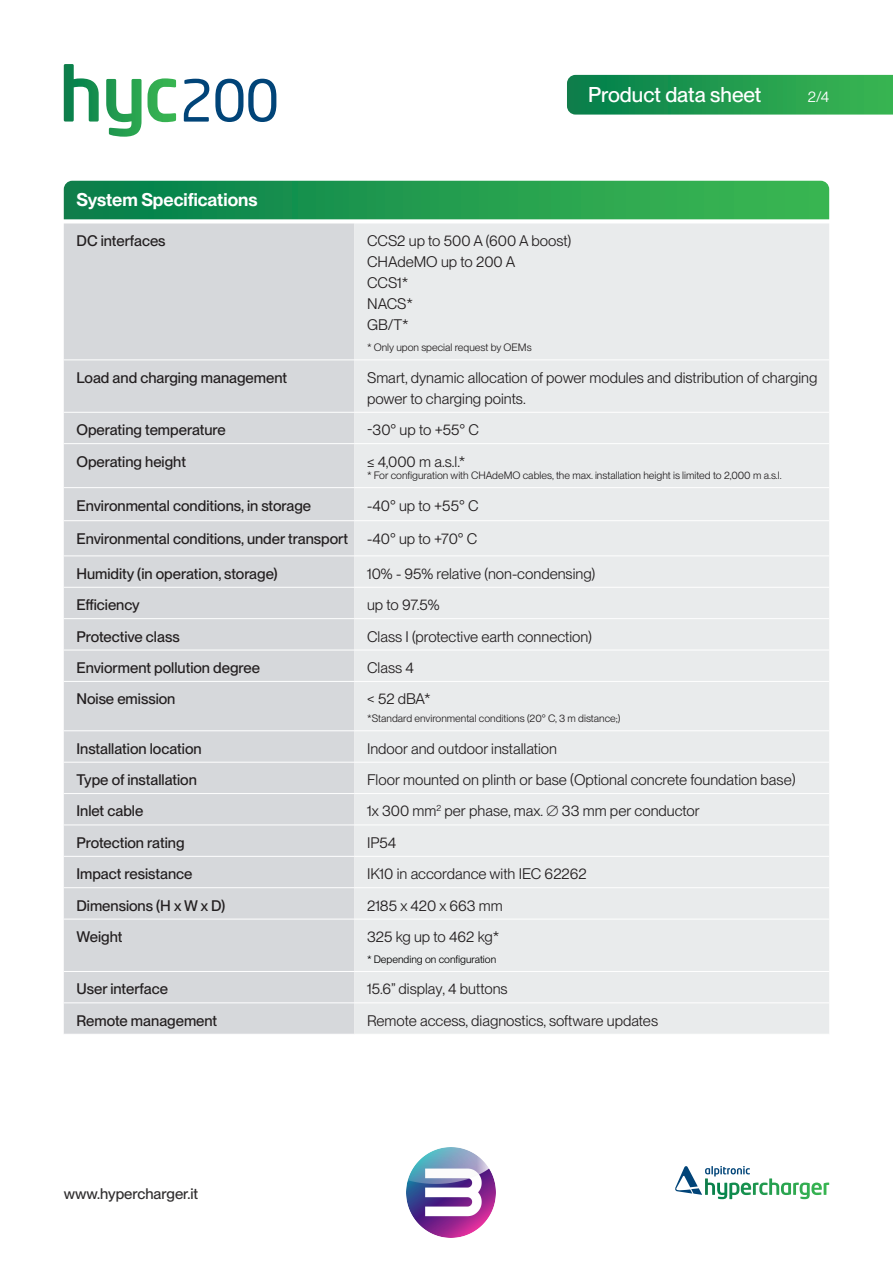
<style>
.page{position:relative;width:893px;height:1263px;background:#fff}
.page>*{position:absolute;margin:0;border:0;box-sizing:border-box;transform-origin:0 0}
.t1{font:500 21px "PP Neue Montreal";color:#fff}
.Tabelle_Header{font:600 18px "PP Neue Montreal";color:#fff}
.Tabelle_Kategorien{font:500 15px "PP Neue Montreal";color:#231f20}
.Tabelle_Beschreibung{font:15px/21px "PP Neue Montreal";color:#231f20}
.table_text{font:15px "PP Neue Montreal";color:#231f20}
.t2{font:500 15px "PP Neue Montreal";color:#312f30}
.table_text-2{font:500 15px "PP Neue Montreal";color:#231f20}
.No_Spacing{font:15px "PP Neue Montreal";color:#231f20}
.t3{font:15px "PP Neue Montreal";color:#fff}
.table_text-3{font:10.5px "PP Neue Montreal";color:#231f20}
.No_Spacing-2{font:10.5px "PP Neue Montreal";color:#231f20}
.Tabelle_Beschreibung-2{font:10.5px "PP Neue Montreal";color:#231f20}
.Tabelle_Beschreibung-3{font:10.5px "PP Neue Montreal";color:#000}
</style>
<div class="page">
<svg style="left:675px;top:1166px;width:154px;height:33px"></svg>
<svg style="left:567px;top:75px;width:326px;height:40px;background:#239b50"></svg>
<svg style="left:64px;top:64px;width:35px;height:58px"></svg>
<svg style="left:106px;top:79px;width:36px;height:58px"></svg>
<svg style="left:148px;top:78px;width:28px;height:44px"></svg>
<svg style="left:184px;top:79px;width:25px;height:43px"></svg>
<svg style="left:215px;top:79px;width:61px;height:43px"></svg>
<div style="left:64px;top:223px;width:290px;height:811px;background:#d6d8db"></div>
<div style="left:354px;top:223px;width:475px;height:811px;background:#e9ebec"></div>
<hr style="left:64px;top:359px;width:290px;height:1px;background:#fff">
<hr style="left:354px;top:359px;width:475px;height:1px;background:#fff">
<hr style="left:64px;top:412px;width:290px;height:1px;background:#fff">
<hr style="left:354px;top:412px;width:475px;height:1px;background:#fff">
<hr style="left:64px;top:443px;width:290px;height:1px;background:#fff">
<hr style="left:354px;top:443px;width:475px;height:1px;background:#fff">
<hr style="left:64px;top:487px;width:290px;height:1px;background:#fff">
<hr style="left:354px;top:487px;width:475px;height:1px;background:#fff">
<hr style="left:64px;top:520px;width:290px;height:1px;background:#fff">
<hr style="left:354px;top:520px;width:475px;height:1px;background:#fff">
<hr style="left:64px;top:555px;width:290px;height:1px;background:#fff">
<hr style="left:354px;top:555px;width:475px;height:1px;background:#fff">
<hr style="left:64px;top:587px;width:290px;height:1px;background:#fff">
<hr style="left:354px;top:587px;width:475px;height:1px;background:#fff">
<hr style="left:64px;top:971px;width:290px;height:1px;background:#fff">
<hr style="left:354px;top:971px;width:475px;height:1px;background:#fff">
<hr style="left:64px;top:1002px;width:290px;height:1px;background:#fff">
<hr style="left:354px;top:1002px;width:475px;height:1px;background:#fff">
<hr style="left:64px;top:618px;width:290px;height:1px;background:#fff">
<hr style="left:354px;top:618px;width:475px;height:1px;background:#fff">
<hr style="left:64px;top:650px;width:290px;height:1px;background:#fff">
<hr style="left:354px;top:650px;width:475px;height:1px;background:#fff">
<hr style="left:64px;top:681px;width:290px;height:1px;background:#fff">
<hr style="left:354px;top:681px;width:475px;height:1px;background:#fff">
<hr style="left:64px;top:730px;width:290px;height:1px;background:#fff">
<hr style="left:354px;top:730px;width:475px;height:1px;background:#fff">
<hr style="left:64px;top:762px;width:290px;height:1px;background:#fff">
<hr style="left:354px;top:762px;width:475px;height:1px;background:#fff">
<hr style="left:64px;top:793px;width:290px;height:1px;background:#fff">
<hr style="left:354px;top:793px;width:475px;height:1px;background:#fff">
<hr style="left:64px;top:824px;width:290px;height:1px;background:#fff">
<hr style="left:354px;top:824px;width:475px;height:1px;background:#fff">
<hr style="left:64px;top:856px;width:290px;height:1px;background:#fff">
<hr style="left:354px;top:856px;width:475px;height:1px;background:#fff">
<hr style="left:64px;top:887px;width:290px;height:1px;background:#fff">
<hr style="left:354px;top:887px;width:475px;height:1px;background:#fff">
<hr style="left:64px;top:919px;width:290px;height:1px;background:#fff">
<hr style="left:354px;top:919px;width:475px;height:1px;background:#fff">
<svg style="left:64px;top:181px;width:765px;height:38px;background:#219b4e"></svg>
<img style="left:406px;top:1148px;width:90px;height:89px">
<h1 class="t1" style="left:588px;top:82px;width:175px">Product data sheet</h1>
<p class="t3" style="left:808px;top:88px;width:23px">2/4</p>
<p class="Tabelle_Header" style="left:77px;top:189px;width:183px">System Specifications</p>
<p class="Tabelle_Kategorien" style="left:77px;top:232px;width:91px">DC interfaces</p>
<p class="Tabelle_Beschreibung" style="left:367px;top:230px;width:206px">CCS2 up to 500 A (600 A boost)</p>
<p class="Tabelle_Beschreibung" style="left:367px;top:251px;width:150px">CHAdeMO up to 200 A</p>
<p class="Tabelle_Beschreibung" style="left:367px;top:272px;width:43px">CCS1*</p>
<p class="Tabelle_Beschreibung" style="left:367px;top:293px;width:48px">NACS*</p>
<p class="Tabelle_Beschreibung" style="left:367px;top:314px;width:43px">GB/T*</p>
<p class="Tabelle_Beschreibung-2" style="left:367px;top:342px;width:166px">* Only upon special request by OEMs</p>
<p class="Tabelle_Kategorien" style="left:77px;top:369px;width:212px">Load and charging management</p>
<p class="Tabelle_Beschreibung" style="left:367px;top:367px;width:452px">Smart, dynamic allocation of power modules and distribution of charging power to charging points.</p>
<p class="Tabelle_Kategorien" style="left:77px;top:421px;width:151px">Operating temperature</p>
<p class="table_text" style="left:367px;top:421px;width:113px">-30° up to +55° C</p>
<p class="table_text-2" style="left:77px;top:452px;width:111px">Operating height</p>
<p class="table_text" style="left:367px;top:452px;width:100px">≤ 4,000 m a.s.l.*</p>
<p class="table_text-3" style="left:367px;top:469px;width:416px">* For configuration with CHAdeMO cables, the max. installation height is limited to 2,000 m a.s.l.</p>
<p class="Tabelle_Kategorien" style="left:77px;top:496px;width:236px">Environmental conditions, in storage</p>
<p class="Tabelle_Beschreibung" style="left:367px;top:495px;width:113px">-40° up to +55° C</p>
<p class="Tabelle_Kategorien" style="left:77px;top:529px;width:273px">Environmental conditions, under transport</p>
<p class="Tabelle_Beschreibung" style="left:367px;top:528px;width:112px">-40° up to +70° C</p>
<p class="Tabelle_Kategorien" style="left:77px;top:565px;width:202px">Humidity (in operation, storage)</p>
<p class="Tabelle_Beschreibung" style="left:367px;top:563px;width:229px">10% - 95% relative (non-condensing)</p>
<p class="Tabelle_Kategorien" style="left:77px;top:596px;width:65px">Efficiency</p>
<p class="Tabelle_Beschreibung" style="left:367px;top:594px;width:74px">up to 97.5%</p>
<p class="Tabelle_Kategorien" style="left:77px;top:627px;width:105px">Protective class</p>
<p class="Tabelle_Beschreibung" style="left:367px;top:626px;width:226px">Class I (protective earth connection)</p>
<p class="Tabelle_Kategorien" style="left:77px;top:659px;width:185px">Enviorment pollution degree</p>
<p class="Tabelle_Beschreibung" style="left:367px;top:657px;width:48px">Class 4</p>
<p class="Tabelle_Kategorien" style="left:77px;top:690px;width:100px">Noise emission</p>
<p class="No_Spacing" style="left:367px;top:690px;width:65px">&lt; 52 dBA*</p>
<p class="No_Spacing-2" style="left:367px;top:712px;width:255px">*Standard environmental conditions (20° C, 3 m distance;)</p>
<p class="Tabelle_Kategorien" style="left:77px;top:739px;width:127px">Installation location</p>
<p class="Tabelle_Beschreibung" style="left:367px;top:738px;width:192px">Indoor and outdoor installation</p>
<p class="Tabelle_Kategorien" style="left:77px;top:771px;width:122px">Type of installation</p>
<p class="table_text" style="left:367px;top:771px;width:430px">Floor mounted on plinth or base (Optional concrete foundation base)</p>
<p class="Tabelle_Kategorien" style="left:77px;top:802px;width:68px">Inlet cable</p>
<p class="table_text" style="left:367px;top:802px;width:334px">1x 300 mm<sup>2</sup> per phase, max. ∅ 33 mm per conductor</p>
<p class="Tabelle_Kategorien" style="left:77px;top:834px;width:109px">Protection rating</p>
<p class="Tabelle_Beschreibung" style="left:367px;top:832px;width:31px">IP54</p>
<p class="Tabelle_Kategorien" style="left:77px;top:865px;width:117px">Impact resistance</p>
<p class="Tabelle_Beschreibung" style="left:367px;top:863px;width:221px">IK10 in accordance with IEC 62262</p>
<p class="Tabelle_Kategorien" style="left:77px;top:896px;width:150px">Dimensions (H x W x D)</p>
<p class="Tabelle_Beschreibung" style="left:367px;top:895px;width:137px">2185 x 420 x 663 mm</p>
<p class="Tabelle_Kategorien" style="left:77px;top:928px;width:47px">Weight</p>
<p class="Tabelle_Beschreibung" style="left:367px;top:926px;width:134px">325 kg up to 462 kg*</p>
<p class="Tabelle_Beschreibung-3" style="left:367px;top:953px;width:131px">* Depending on configuration</p>
<p class="Tabelle_Kategorien" style="left:77px;top:980px;width:93px">User interface</p>
<p class="table_text" style="left:367px;top:980px;width:142px">15.6” display, 4 buttons</p>
<p class="Tabelle_Kategorien" style="left:77px;top:1011px;width:142px">Remote management</p>
<p class="table_text" style="left:367px;top:1012px;width:292px">Remote access, diagnostics, software updates</p>
<p class="t2" style="left:64px;top:1185px;width:136px">www.hypercharger.it</p>
</div>
